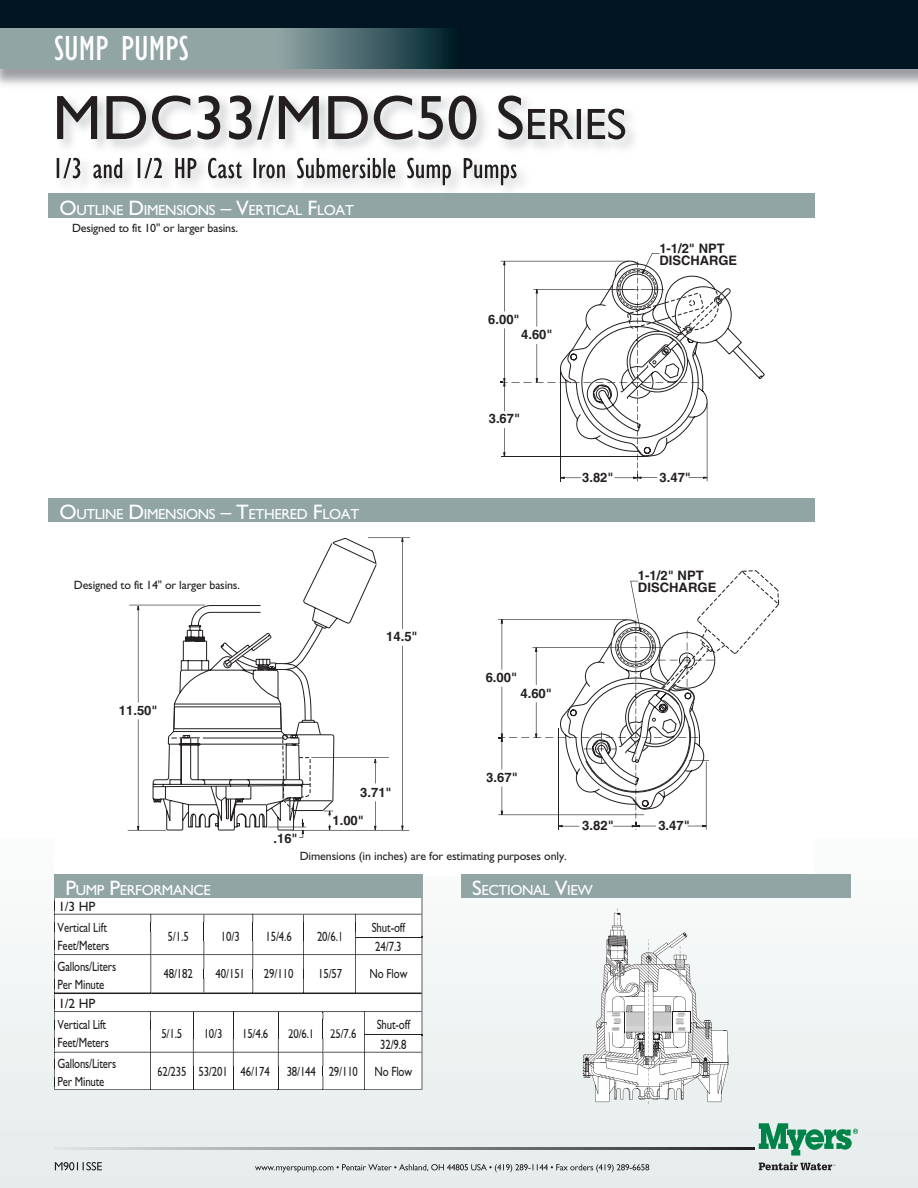
<style>
.page{position:relative;width:918px;height:1188px;background:#fff}
.page>*{position:absolute;margin:0;border:0;box-sizing:border-box;transform-origin:0 0}
.t1{font:condensed 36px "Gill Sans";color:#fff}
.t2{font:14.7px "Gill Sans";letter-spacing:-.025em;color:#fff}
.t3{font:13.5px/19.5px "Gill Sans";letter-spacing:-.015em;color:#231f20;scale:.8 1}
.t4{font:13.5px "Gill Sans";letter-spacing:-.015em;color:#231f20}
.t5{font:700 13.05px/12px "Helvetica";color:#231f20}
.t6{font:12px "Gill Sans";letter-spacing:-.015em;color:#231f20}
.s1{font-size:21px}
</style>
<div class="page">
<svg style="left:0;top:874px;width:918px;height:314px"></svg>
<img style="left:255px;top:1164px;width:237px;height:8px">
<img style="left:495px;top:1164px;width:154px;height:8px">
<svg style="left:759px;top:1162px;width:76px;height:8px"></svg>
<svg style="left:759px;top:1123px;width:99px;height:33px;background:#7bbba0"></svg>
<img style="left:54px;top:1148px;width:701px;height:1px">
<img style="left:55px;top:1162px;width:47px;height:8px">
<div style="left:48px;top:194px;width:766px;height:24px;background:#91a5a4"></div>
<svg style="left:501px;top:253px;width:264px;height:228px"></svg>
<img style="left:54px;top:95px;width:587px;height:99px">
<img style="left:57px;top:96px;width:568px;height:44px">
<img style="left:57px;top:158px;width:460px;height:27px">
<div style="left:55px;top:549px;width:759px;height:327px;background:#fff"></div>
<div style="left:48px;top:498px;width:766px;height:24px;background:#91a5a4"></div>
<hr style="left:691px;top:1085px;width:100px;height:1px;background:#231f20">
<hr style="left:526px;top:1085px;width:38px;height:1px;background:#231f20">
<svg style="left:583px;top:908px;width:149px;height:196px"></svg>
<hr style="left:710px;top:1012px;width:78px;height:1px;background:#231f20">
<hr style="left:527px;top:859px;width:76px;height:1px;background:#231f20">
<svg style="left:498px;top:570px;width:282px;height:260px"></svg>
<hr style="left:368px;top:537px;width:42px;height:1px;background:#231f20">
<hr style="left:135px;top:526px;width:101px;height:1px;background:#231f20">
<svg style="left:127px;top:604px;width:282px;height:227px"></svg>
<hr style="left:138px;top:719px;width:1px;height:108px;background:#231f20">
<hr style="left:138px;top:610px;width:1px;height:93px;background:#231f20">
<hr style="left:402px;top:646px;width:1px;height:180px;background:#231f20">
<hr style="left:402px;top:541px;width:1px;height:88px;background:#231f20">
<svg style="left:401px;top:826px;width:3px;height:4px"></svg>
<svg style="left:153px;top:526px;width:227px;height:312px"></svg>
<div style="left:301px;top:851px;width:265px;height:11px;background:#fff"></div>
<div style="left:461px;top:874px;width:389px;height:24px;background:#91a5a4"></div>
<svg style="left:54px;top:898px;width:368px;height:191px"></svg>
<svg style="left:55px;top:914px;width:368px;height:80px"></svg>
<svg style="left:55px;top:1011px;width:368px;height:79px"></svg>
<div style="left:54px;top:874px;width:368px;height:24px;background:#91a5a4"></div>
<div style="left:0;top:0;width:918px;height:69px;background:#011622"></div>
<div style="left:0;top:28px;width:461px;height:41px;background:#91a5a4"></div>
<div style="left:278px;top:28px;width:183px;height:41px;background:linear-gradient(to right,#90a7a8,#001d27)"></div>
<h1 class="t1" style="left:54px;top:29px;width:136px">SUMP PUMPS</h1>
<p class="t2" style="left:59px;top:201px;width:296px"><span class="s1">O</span>UTLINE <span class="s1">D</span>IMENSIONS <span class="s1">– V</span>ERTICAL <span class="s1">F</span>LOAT</p>
<p class="t6" style="left:72px;top:221px;width:168px">Designed to fit 10" or larger basins.</p>
<p class="t2" style="left:59px;top:506px;width:301px"><span class="s1">O</span>UTLINE <span class="s1">D</span>IMENSIONS <span class="s1">– T</span>ETHERED <span class="s1">F</span>LOAT</p>
<p class="t6" style="left:74px;top:578px;width:168px">Designed to fit 14" or larger basins.</p>
<p class="t5" style="left:119px;top:704px;width:40px">11.50"</p>
<p class="t5" style="left:273px;top:833px;width:26px">.16"</p>
<p class="t5" style="left:386px;top:630px;width:33px">14.5"</p>
<p class="t5" style="left:332px;top:778px;width:61px;line-height:28px;text-indent:28px">3.71"<br>1.00"</p>
<p class="t5" style="left:488px;top:313px;width:33px">6.00"</p>
<p class="t5" style="left:521px;top:328px;width:33px">4.60"</p>
<p class="t5" style="left:489px;top:413px;width:33px">3.67"</p>
<p class="t5" style="left:659px;top:242px;width:79px">1-1/2" NPT<br>DISCHARGE</p>
<p class="t5" style="left:582px;top:471px;width:33px">3.82"</p>
<p class="t5" style="left:660px;top:471px;width:33px">3.47"</p>
<p class="t5" style="left:638px;top:569px;width:80px">1-1/2" NPT<br>DISCHARGE</p>
<p class="t5" style="left:486px;top:671px;width:33px">6.00"</p>
<p class="t5" style="left:520px;top:687px;width:33px">4.60"</p>
<p class="t5" style="left:486px;top:771px;width:33px">3.67"</p>
<p class="t5" style="left:582px;top:819px;width:33px">3.82"</p>
<p class="t5" style="left:658px;top:819px;width:33px">3.47"</p>
<p class="t2" style="left:65px;top:882px;width:147px"><span class="s1">P</span>UMP <span class="s1">P</span>ERFORMANCE</p>
<p class="t6" style="left:300px;top:849px;width:269px">Dimensions (in inches) are for estimating purposes only.</p>
<p class="t2" style="left:472px;top:881px;width:122px"><span class="s1">S</span>ECTIONAL <span class="s1">V</span>IEW</p>
<p class="t4" style="left:58px;top:898px;width:39px">1/3 HP</p>
<p class="t3" style="left:58px;top:935px;width:75px;line-height:21px">Feet/Meters<br>Gallons/Liters</p>
<p class="t3" style="left:58px;top:975px;width:60px">Per Minute<br>1/2 HP</p>
<p class="t3" style="left:58px;top:1032px;width:75px;line-height:21px">Feet/Meters<br>Gallons/Liters</p>
<p class="t3" style="left:58px;top:1072px;width:60px">Per Minute</p>
<p class="t3" style="left:58px;top:918px;width:63px">Vertical Lift</p>
<p class="t3" style="left:372px;top:918px;width:43px">Shut-off</p>
<p class="t3" style="left:163px;top:964px;width:38px">48/182</p>
<p class="t3" style="left:216px;top:964px;width:38px">40/151</p>
<p class="t3" style="left:264px;top:964px;width:38px">29/110</p>
<p class="t3" style="left:318px;top:964px;width:32px">15/57</p>
<p class="t3" style="left:168px;top:927px;width:28px">5/1.5</p>
<p class="t3" style="left:221px;top:927px;width:25px">10/3</p>
<p class="t3" style="left:265px;top:927px;width:35px">15/4.6</p>
<p class="t3" style="left:317px;top:927px;width:35px">20/6.1</p>
<p class="t3" style="left:370px;top:933px;width:49px;line-height:27px;text-align:center">24/7.3<br>No Flow</p>
<p class="t3" style="left:58px;top:1015px;width:62px">Vertical Lift</p>
<p class="t3" style="left:377px;top:1015px;width:43px">Shut-off<br>32/9.8</p>
<p class="t3" style="left:375px;top:1062px;width:48px">No Flow</p>
<p class="t3" style="left:161px;top:1024px;width:28px">5/1.5</p>
<p class="t3" style="left:204px;top:1024px;width:25px">10/3</p>
<p class="t3" style="left:242px;top:1024px;width:34px">15/4.6</p>
<p class="t3" style="left:288px;top:1024px;width:87px">20/6.1 25/7.6</p>
<p class="t3" style="left:157px;top:1062px;width:252px">62/235 53/201 46/174 38/144 29/110</p>
</div>
